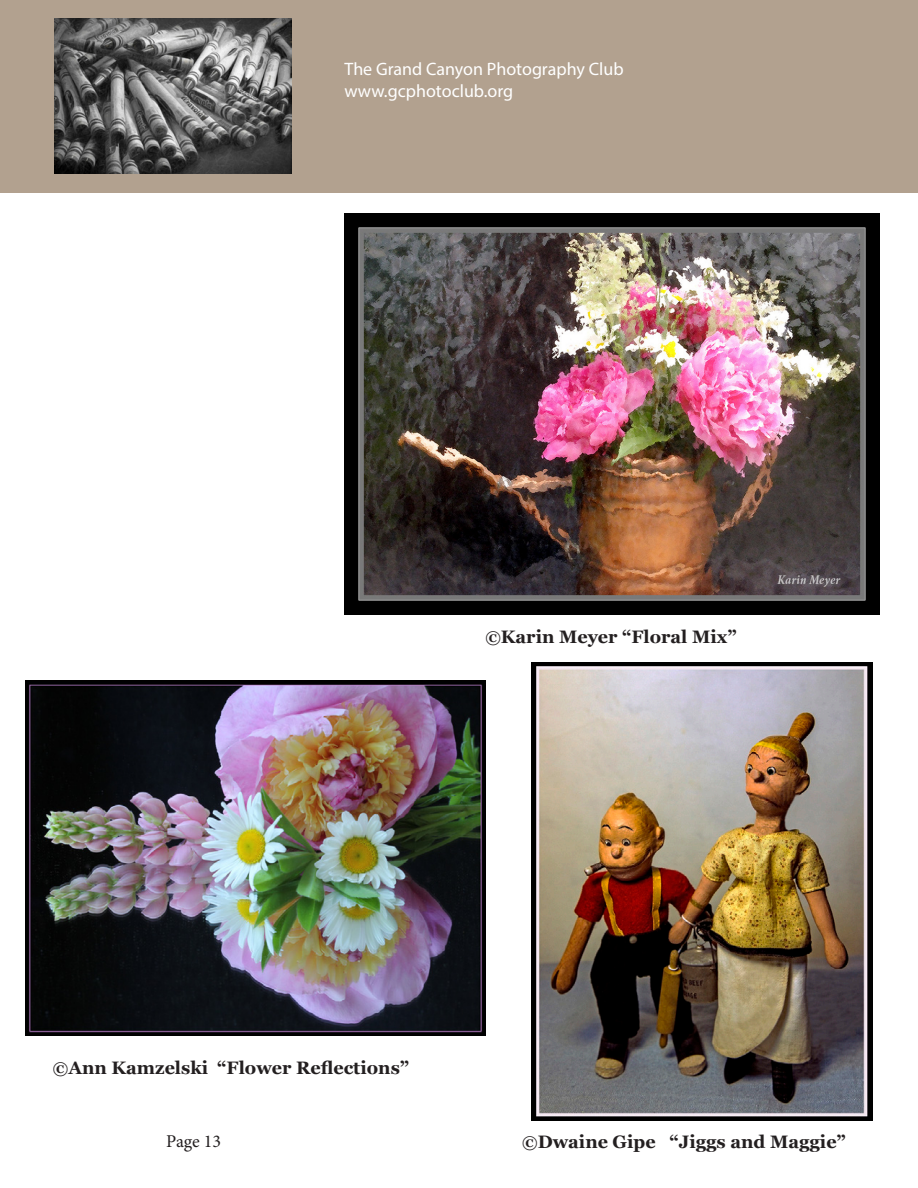
<style>
.page{position:relative;width:918px;height:1188px;background:#fff}
.page>*{position:absolute;margin:0;border:0;box-sizing:border-box;transform-origin:0 0}
.t1{font:700 18px "Georgia";color:#231f20}
.t2{font:18px "Myriad Pro";color:#fff}
.t3{font:18px "Minion Pro";letter-spacing:-.005em;color:#231f20}
.s1{font-size:16.5px}
</style>
<div class="page">
<div style="left:0;top:0;width:918px;height:192px;background:#b2a18f"></div>
<img style="left:54px;top:19px;width:238px;height:155px">
<img style="left:345px;top:213px;width:534px;height:401px">
<img style="left:532px;top:663px;width:341px;height:457px">
<img style="left:25px;top:680px;width:460px;height:356px">
<p class="t2" style="left:345px;top:58px;width:281px">The Grand Canyon Photography Club</p>
<p class="t2" style="left:345px;top:80px;width:170px">www.gcphotoclub.org</p>
<p class="t1" style="left:485px;top:625px;width:253px"><span class="s1">©</span>Karin Meyer “Floral Mix”</p>
<p class="t1" style="left:53px;top:1056px;width:358px"><span class="s1">©</span>Ann Kamzelski “Flower Reflections”</p>
<p class="t3" style="left:166px;top:1129px;width:56px">Page 13</p>
<p class="t1" style="left:522px;top:1130px;width:325px"><span class="s1">©</span>Dwaine Gipe “Jiggs and Maggie”</p>
</div>
